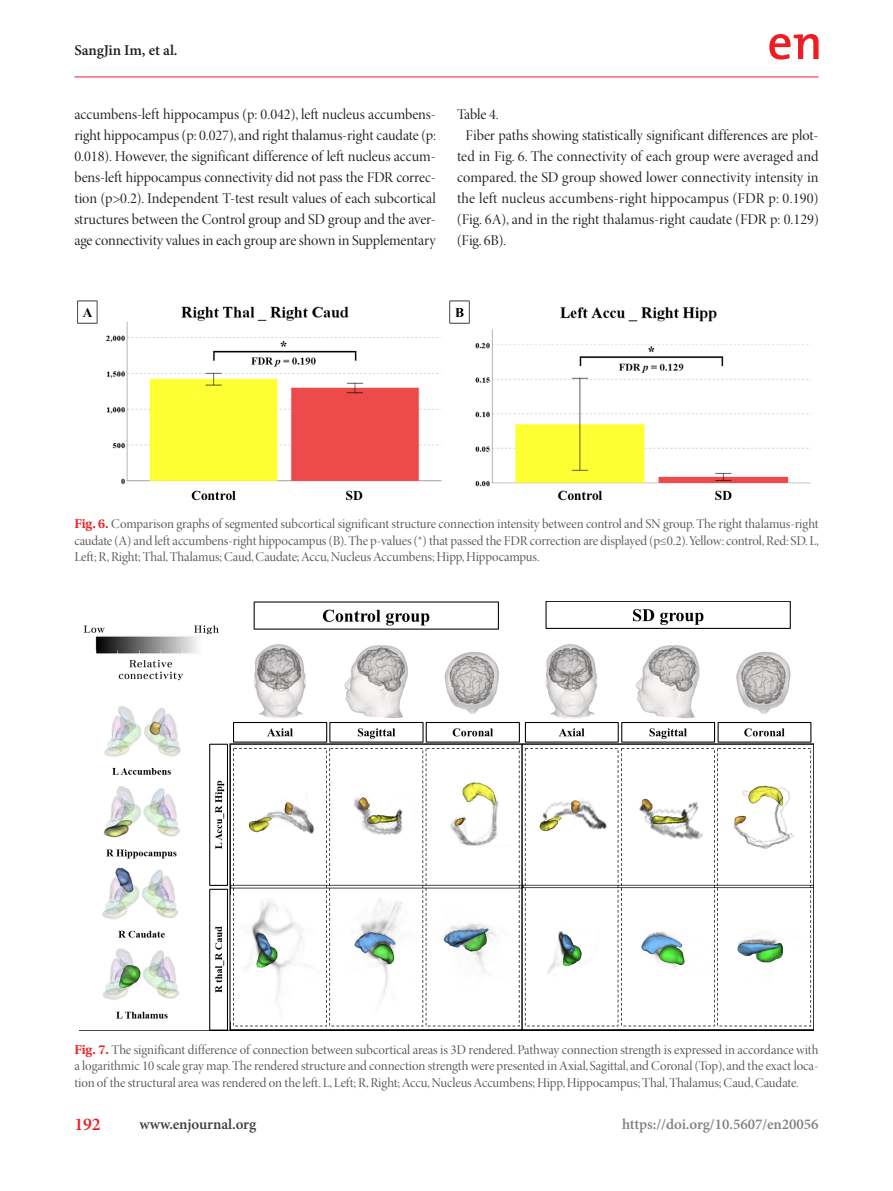
<style>
.page{position:relative;width:893px;height:1191px;background:#fff}
.page>*{position:absolute;margin:0;border:0;box-sizing:border-box;transform-origin:0 0}
.t1{font:600 18px "Minion Pro";color:#ee1d23}
.t2{font:15px/21px "Minion Pro Disp";color:#231f20;text-align:justify}
.t3{font:600 15px "Minion Pro";letter-spacing:-.005em;color:#808285}
.t4{font:600 15px "Minion Pro";letter-spacing:-.005em;color:#3e3e3f}
.t5{font:600 15px "Minion Pro";letter-spacing:-.005em;color:#231f20}
.t6{font:13.5px/16.2px "Minion Pro Disp";letter-spacing:-.01em;color:#57585a;text-align:justify}
.s1{font-family:"Utopia Std";font-weight:600;color:#ee1d23}
</style>
<div class="page">
<hr style="left:74px;top:77px;width:745px;height:1px;background:#ee1d23">
<svg style="left:769px;top:34px;width:50px;height:26px"></svg>
<img style="left:77px;top:300px;width:734px;height:201px">
<img style="left:83px;top:601px;width:730px;height:429px">
<p class="t5" style="left:74px;top:40px;width:105px">SangJin Im, et al.</p>
<p class="t2" style="left:74px;top:104px;width:363px">accumbens-left hippocampus (p: 0.042), left nucleus accumbens&shy;right hippocampus (p: 0.027), and right thalamus-right caudate (p:<br>0.018). However, the significant difference of left nucleus accum&shy;bens-left hippocampus connectivity did not pass the FDR correc&shy;tion (p&gt;0.2). Independent T-test result values of each subcortical structures between the Control group and SD group and the aver&shy;age connectivity values in each group are shown in Supplementary</p>
<p class="t2" style="left:457px;top:104px;width:43px">Table 4.</p>
<p class="t2" style="left:466px;top:125px;width:354px">Fiber paths showing statistically significant differences are plot-</p>
<p class="t2" style="left:457px;top:146px;width:363px">ted in Fig. 6. The connectivity of each group were averaged and</p>
<p class="t2" style="left:457px;top:167px;width:363px">compared. the SD group showed lower connectivity intensity in</p>
<p class="t2" style="left:457px;top:188px;width:363px">the left nucleus accumbens-right hippocampus (FDR p: 0.190)</p>
<p class="t2" style="left:457px;top:209px;width:363px">(Fig. 6A), and in the right thalamus-right caudate (FDR p: 0.129)</p>
<p class="t2" style="left:457px;top:230px;width:51px">(Fig. 6B).</p>
<p class="t6" style="left:74px;top:516px;width:746px"><span class="s1">Fig. 6.</span> Comparison graphs of segmented subcortical significant structure connection intensity between control and SN group. The right thalamus-right caudate (A) and left accumbens-right hippocampus (B). The p-values (*) that passed the FDR correction are displayed (p≤0.2). Yellow: control, Red: SD. L, Left; R, Right; Thal, Thalamus; Caud, Caudate; Accu, Nucleus Accumbens; Hipp, Hippocampus.</p>
<p class="t6" style="left:74px;top:1042px;width:746px"><span class="s1">Fig. 7.</span> The significant difference of connection between subcortical areas is 3D rendered. Pathway connection strength is expressed in accordance with a logarithmic 10 scale gray map. The rendered structure and connection strength were presented in Axial, Sagittal, and Coronal (Top), and the exact loca&shy;tion of the structural area was rendered on the left. L, Left; R, Right; Accu, Nucleus Accumbens; Hipp, Hippocampus; Thal, Thalamus; Caud, Caudate.</p>
<h1 class="t1" style="left:74px;top:1112px;width:28px">192</h1>
<p class="t4" style="left:140px;top:1114px;width:118px">www.enjournal.org</p>
<p class="t3" style="left:622px;top:1114px;width:198px">https://doi.org/10.5607/en20056</p>
</div>
